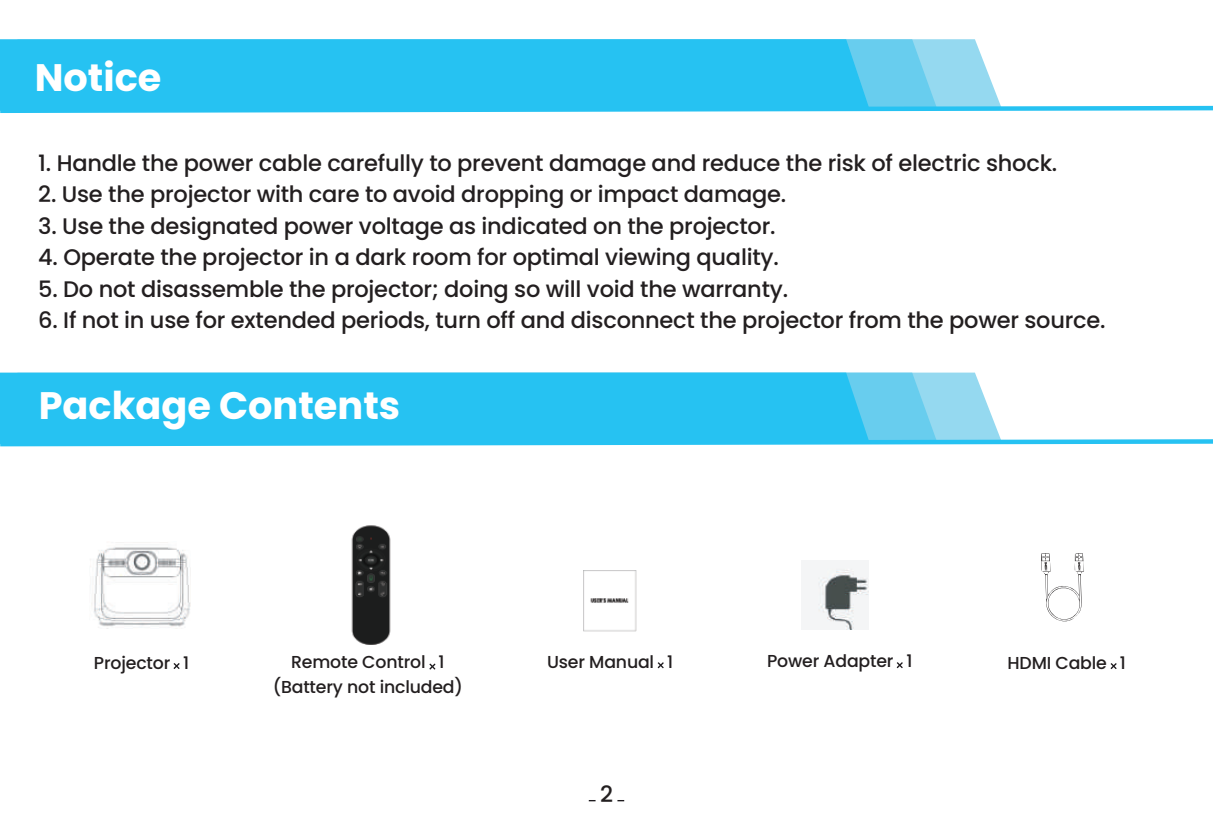
<style>
.page{position:relative;width:1213px;height:830px;background:#fff}
.page>*{position:absolute;margin:0;border:0;box-sizing:border-box;transform-origin:0 0}
.t1{font:700 38.25px "Poppins";color:#fff}
.t2{font:500 22.5px "Poppins";letter-spacing:-.01em;color:#231f20}
.t3{font:500 17.32px/24.3px "Poppins";letter-spacing:-.01em;color:#231f20;text-align:center}
</style>
<div class="page">
<svg style="left:937px;top:372px;width:63px;height:65px;fill:#95d9f0"></svg>
<svg style="left:869px;top:372px;width:68px;height:65px;background:#71cfee"></svg>
<div style="left:0;top:372px;width:869px;height:65px;background:#26c2f2"></div>
<svg style="left:0;top:437px;width:1212px;height:10px"></svg>
<img style="left:583px;top:570px;width:53px;height:61px">
<svg style="left:173px;top:663px;width:7px;height:5px"></svg>
<svg style="left:1041px;top:553px;width:42px;height:68px"></svg>
<img style="left:801px;top:560px;width:67px;height:69px">
<img style="left:90px;top:542px;width:100px;height:87px">
<img style="left:351px;top:525px;width:40px;height:120px">
<svg style="left:937px;top:39px;width:63px;height:65px;fill:#95d9f0"></svg>
<svg style="left:869px;top:39px;width:68px;height:65px;background:#71cfee"></svg>
<div style="left:0;top:39px;width:869px;height:65px;background:#26c2f2"></div>
<svg style="left:0;top:104px;width:1212px;height:9px;background:#50cdf4"></svg>
<svg style="left:429px;top:663px;width:6px;height:6px"></svg>
<svg style="left:657px;top:662px;width:6px;height:6px"></svg>
<svg style="left:896px;top:662px;width:6px;height:6px"></svg>
<svg style="left:1110px;top:663px;width:6px;height:6px"></svg>
<h1 class="t1" style="left:35px;top:55px;width:128px">Notice</h1>
<p class="t2" style="left:38px;top:150px;width:1020px">1. Handle the power cable carefully to prevent damage and reduce the risk of electric shock.</p>
<p class="t2" style="left:38px;top:181px;width:749px">2. Use the projector with care to avoid dropping or impact damage.</p>
<p class="t2" style="left:38px;top:213px;width:738px">3. Use the designated power voltage as indicated on the projector.</p>
<p class="t2" style="left:38px;top:244px;width:742px">4. Operate the projector in a dark room for optimal viewing quality.</p>
<p class="t2" style="left:38px;top:276px;width:751px">5. Do not disassemble the projector; doing so will void the warranty.</p>
<p class="t2" style="left:38px;top:307px;width:1068px">6. If not in use for extended periods, turn off and disconnect the projector from the power source.</p>
<h1 class="t1" style="left:39px;top:383px;width:363px">Package Contents</h1>
<p class="t3" style="left:94px;top:650px;width:97px">Projector 1</p>
<p class="t3" style="left:273px;top:650px;width:192px">Remote Control 1 (Battery not included)</p>
<p class="t3" style="left:547px;top:649px;width:127px">User Manual 1</p>
<p class="t3" style="left:767px;top:649px;width:147px">Power Adapter 1</p>
<p class="t3" style="left:1007px;top:650px;width:120px">HDMI Cable 1</p>
<p class="t2" style="left:600px;top:780px;width:14px">2</p>
</div>
